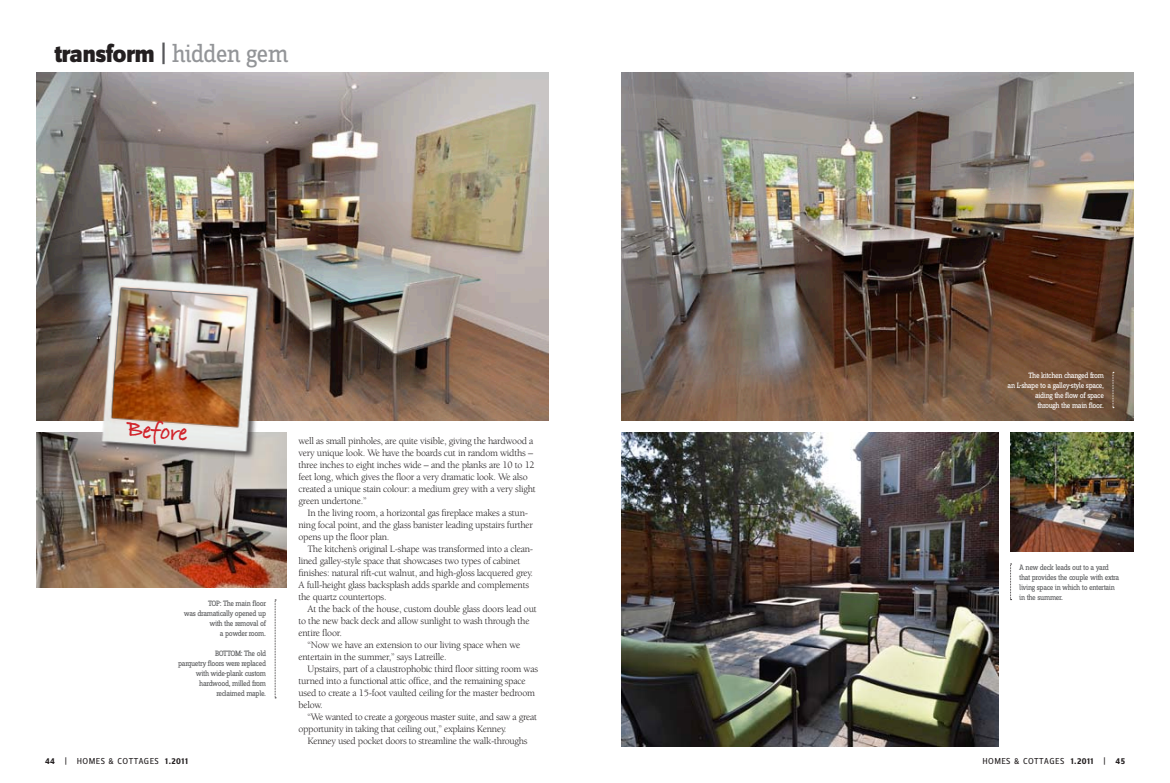
<style>
.page{position:relative;width:1170px;height:783px;background:#fff}
.page>*{position:absolute;margin:0;border:0;box-sizing:border-box;transform-origin:0 0}
.t1{font:800 26px "Zine Sans Dis";letter-spacing:-.03em;color:#231f20}
.body_-_norm{font:24px "Bradley Hand ITCTT Bold";color:#d1232a}
.body_-_norm-2{font:10px/12px "Berkeley";letter-spacing:-.025em;color:#231f20}
.t2{font:9px "Zine Sans Dis";letter-spacing:.05em;color:#231f20}
.t3{font:8px/10px "Zine Slab Dis";letter-spacing:-.04em;color:#57585a;text-align:right}
.t4{font:8px/10px "Zine Slab Dis";letter-spacing:-.04em;color:#fff;text-align:right}
.s1{font-weight:400;color:#57585a}
.s2{font-family:"Zine Slab Dis";font-weight:400;color:#939598}
.s3{font-weight:700}
</style>
<div class="page">
<img style="left:36px;top:72px;width:513px;height:348px">
<img style="left:621px;top:72px;width:513px;height:348px">
<img style="left:36px;top:432px;width:250px;height:156px">
<div style="left:100px;top:275px;width:166px;height:185px;background:#231f20;opacity:.75"></div>
<img style="left:99px;top:274px;width:163px;height:181px">
<svg style="left:275px;top:600px;width:1px;height:98px"></svg>
<svg style="left:1010px;top:564px;width:2px;height:36px"></svg>
<img style="left:621px;top:432px;width:377px;height:315px">
<img style="left:1010px;top:432px;width:124px;height:120px">
<svg style="left:1113px;top:372px;width:1px;height:36px"></svg>
<p class="t1" style="left:54px;top:39px;width:236px">transform <span class="s1">|</span> <span class="s2">hidden gem</span></p>
<p class="body_-_norm" style="left:128px;top:411px;width:63px;rotate:4deg">Before</p>
<p class="t3" style="left:184px;top:599px;width:84px">TOP: The main floor<br>was dramatically opened up with the removal of<br>a powder room.</p>
<p class="t3" style="left:178px;top:649px;width:89px">BOTTOM: The old<br>parquetry floors were replaced with wide-plank custom hardwood, milled from reclaimed maple.</p>
<p class="body_-_norm-2" style="left:298px;top:435px;width:239px">well as small pinholes, are quite visible, giving the hardwood a very unique look. We have the boards cut in random widths – three inches to eight inches wide – and the planks are 10 to 12 feet long, which gives the floor a very dramatic look. We also created a unique stain colour: a medium grey with a very slight green undertone.”</p>
<p class="body_-_norm-2" style="left:298px;top:507px;width:236px;text-indent:9px">In the living room, a horizontal gas fireplace makes a stun&shy;ning focal point, and the glass banister leading upstairs further opens up the floor plan.</p>
<p class="body_-_norm-2" style="left:298px;top:543px;width:236px;text-indent:9px">The kitchen’s original L-shape was transformed into a clean&shy;lined galley-style space that showcases two types of cabinet finishes: natural rift-cut walnut, and high-gloss lacquered grey.<br>A full-height glass backsplash adds sparkle and complements the quartz countertops.</p>
<p class="body_-_norm-2" style="left:298px;top:603px;width:240px;text-indent:9px">At the back of the house, custom double glass doors lead out to the new back deck and allow sunlight to wash through the entire floor.</p>
<p class="body_-_norm-2" style="left:298px;top:639px;width:223px;text-indent:9px">“Now we have an extension to our living space when we entertain in the summer,” says Latreille.</p>
<p class="body_-_norm-2" style="left:298px;top:663px;width:241px;text-indent:9px">Upstairs, part of a claustrophobic third floor sitting room was turned into a functional attic office, and the remaining space used to create a 15-foot vaulted ceiling for the master bedroom below.</p>
<p class="body_-_norm-2" style="left:298px;top:711px;width:240px;text-indent:9px">“We wanted to create a gorgeous master suite, and saw a great opportunity in taking that ceiling out,” explains Kenney.</p>
<p class="body_-_norm-2" style="left:308px;top:735px;width:222px">Kenney used pocket doors to streamline the walk-throughs</p>
<p class="t4" style="left:1008px;top:371px;width:98px">The kitchen changed from<br>an L-shape to a galley-style space, aiding the flow of space<br>through the main floor.</p>
<p class="t3" style="left:1019px;top:563px;width:101px;text-align:left">A new deck leads out to a yard that provides the couple with extra living space in which to entertain in the summer.</p>
<p class="t2" style="left:45px;top:757px;width:145px"><span class="s3">44</span> | HOMES &amp; COTTAGES <span class="s3">1.2011</span></p>
<p class="t2" style="left:982px;top:757px;width:144px">HOMES &amp; COTTAGES <span class="s3">1.2011</span> | <span class="s3">45</span></p>
</div>
